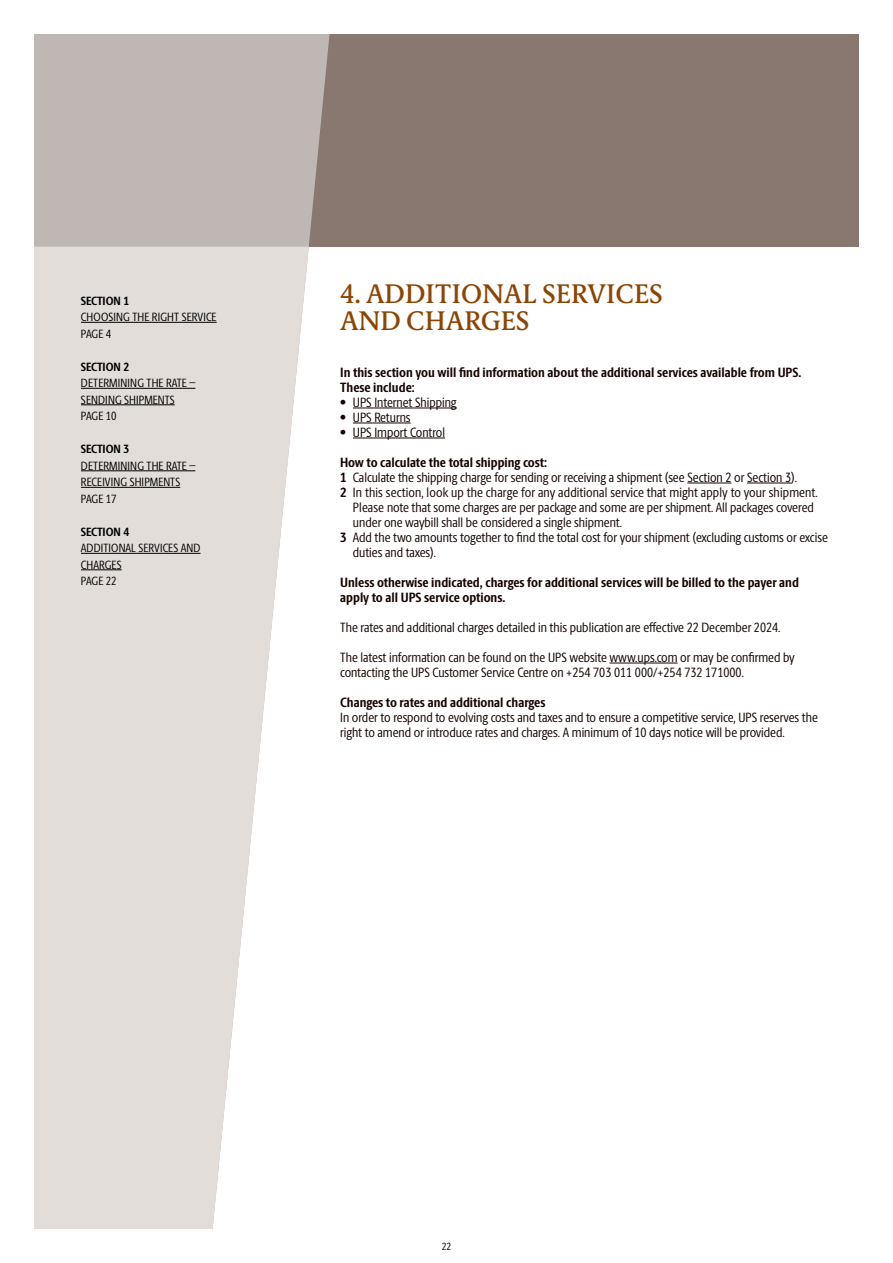
<style>
.page{position:relative;width:893px;height:1263px;background:#fff}
.page>*{position:absolute;margin:0;border:0;box-sizing:border-box;transform-origin:0 0}
.t1{font:500 27px/27px "UPS Berlingske Serif Tx";color:#8e4402}
.t2{font:13.5px/15px "UPS Berlingske Sans Cn";color:#150400}
.t3{font:700 13.5px/15px "UPS Berlingske Sans Cn";color:#150400}
.t4{font:12px/16.5px "UPS Berlingske Sans Cn";letter-spacing:.01em;color:#000}
.t5{font:700 12px "UPS Berlingske Sans Cn";letter-spacing:-.005em;color:#000}
.t6{font:10.5px "UPS Berlingske Sans Cn";color:#000}
.s1{font-weight:700}
</style>
<div class="page">
<div style="left:34px;top:34px;width:825px;height:213px;background:#897870"></div>
<div style="left:34px;top:34px;width:296px;height:213px;background:#beb7b3"></div>
<svg style="left:34px;top:247px;width:275px;height:982px;fill:#e2ddd9"></svg>
<hr style="left:81px;top:322px;width:136px;height:1px;background:#000">
<hr style="left:81px;top:388px;width:114px;height:1px;background:#000">
<hr style="left:81px;top:404px;width:94px;height:1px;background:#000">
<hr style="left:81px;top:470px;width:114px;height:1px;background:#000">
<hr style="left:81px;top:487px;width:99px;height:1px;background:#000">
<hr style="left:81px;top:553px;width:120px;height:1px;background:#000">
<hr style="left:81px;top:569px;width:41px;height:1px;background:#000">
<hr style="left:353px;top:408px;width:104px;height:1px;background:#150400">
<hr style="left:353px;top:423px;width:58px;height:1px;background:#150400">
<hr style="left:353px;top:438px;width:92px;height:1px;background:#150400">
<hr style="left:687px;top:483px;width:44px;height:1px;background:#150400">
<hr style="left:747px;top:483px;width:44px;height:1px;background:#150400">
<hr style="left:609px;top:663px;width:69px;height:1px;background:#150400">
<p class="t5" style="left:81px;top:291px;width:50px">SECTION 1</p>
<p class="t4" style="left:81px;top:308px;width:137px">CHOOSING THE RIGHT SERVICE<br>PAGE 4</p>
<p class="t5" style="left:81px;top:357px;width:50px">SECTION 2</p>
<p class="t4" style="left:81px;top:374px;width:116px">DETERMINING THE RATE –<br>SENDING SHIPMENTS<br>PAGE 10</p>
<p class="t5" style="left:81px;top:440px;width:50px">SECTION 3</p>
<p class="t4" style="left:81px;top:457px;width:116px">DETERMINING THE RATE –<br>RECEIVING SHIPMENTS<br>PAGE 17</p>
<p class="t5" style="left:81px;top:522px;width:50px">SECTION 4</p>
<p class="t4" style="left:81px;top:539px;width:121px">ADDITIONAL SERVICES AND<br>CHARGES<br>PAGE 22</p>
<h1 class="t1" style="left:340px;top:281px;width:324px">4. ADDITIONAL SERVICES<br>AND CHARGES</h1>
<p class="t3" style="left:340px;top:364px;width:462px">In this section you will find information about the additional services available from UPS.<br>These include:</p>
<p class="t2" style="left:340px;top:394px;width:118px">• UPS Internet Shipping</p>
<p class="t2" style="left:340px;top:409px;width:72px">• UPS Returns</p>
<p class="t2" style="left:340px;top:424px;width:106px">• UPS Import Control</p>
<p class="t3" style="left:340px;top:454px;width:208px">How to calculate the total shipping cost:</p>
<p class="t2" style="left:340px;top:469px;width:458px"><span class="s1">1</span> Calculate the shipping charge for sending or receiving a shipment (see Section 2 or Section 3).</p>
<p class="t2" style="left:340px;top:484px;width:479px"><span class="s1">2</span> In this section, look up the charge for any additional service that might apply to your shipment.</p>
<p class="t2" style="left:353px;top:499px;width:462px">Please note that some charges are per package and some are per shipment. All packages covered</p>
<p class="t2" style="left:353px;top:514px;width:271px">under one waybill shall be considered a single shipment.</p>
<p class="t2" style="left:340px;top:529px;width:489px"><span class="s1">3</span> Add the two amounts together to find the total cost for your shipment (excluding customs or excise</p>
<p class="t2" style="left:353px;top:544px;width:84px">duties and taxes).</p>
<p class="t3" style="left:340px;top:574px;width:460px">Unless otherwise indicated, charges for additional services will be billed to the payer and apply to all UPS service options.</p>
<p class="t2" style="left:340px;top:619px;width:442px">The rates and additional charges detailed in this publication are effective 22 December 2024.</p>
<p class="t2" style="left:340px;top:649px;width:456px">The latest information can be found on the UPS website www.ups.com or may be confirmed by contacting the UPS Customer Service Centre on +254 703 011 000/+254 732 171000.</p>
<p class="t3" style="left:340px;top:694px;width:207px">Changes to rates and additional charges</p>
<p class="t2" style="left:340px;top:709px;width:479px">In order to respond to evolving costs and taxes and to ensure a competitive service, UPS reserves the right to amend or introduce rates and charges. A minimum of 10 days notice will be provided.</p>
<p class="t6" style="left:442px;top:1239px;width:11px">22</p>
</div>
